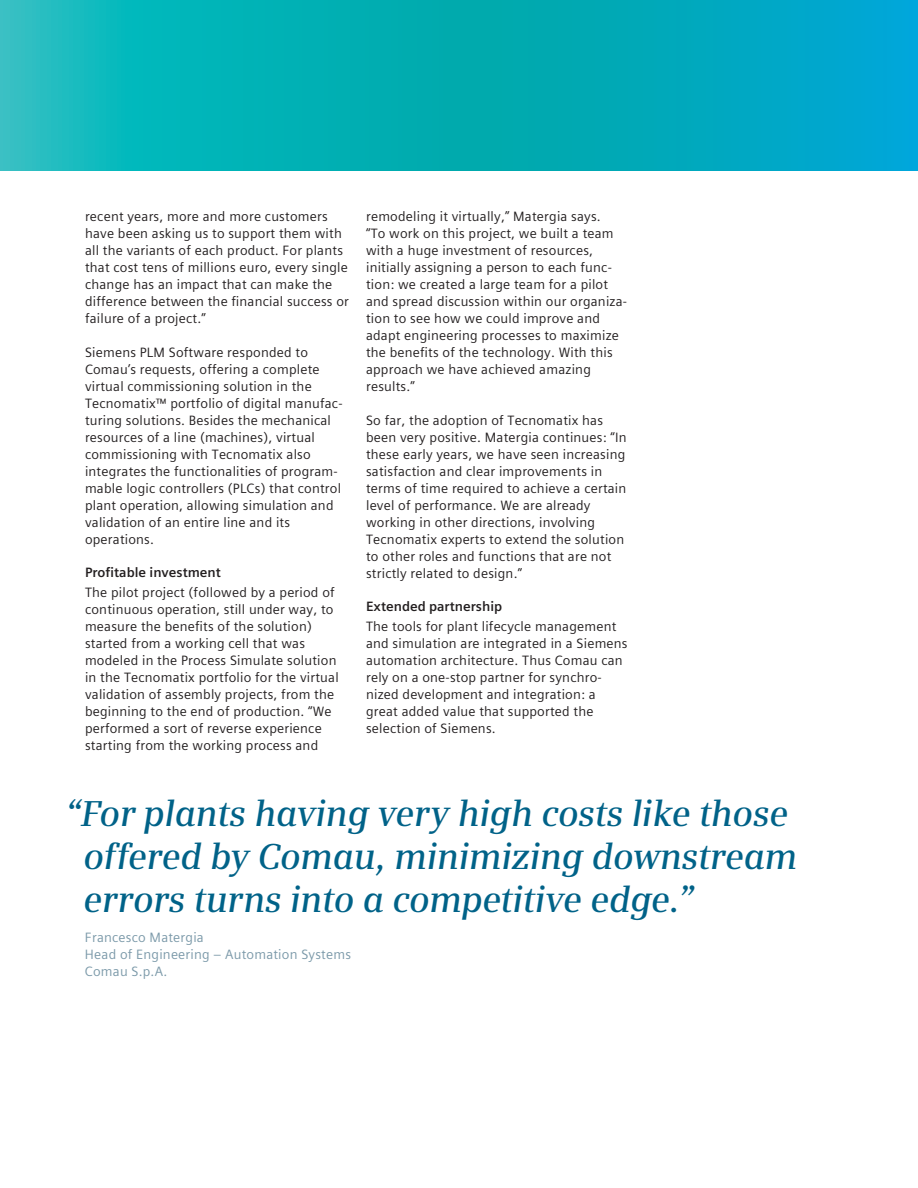
<style>
.page{position:relative;width:918px;height:1188px;background:#fff}
.page>*{position:absolute;margin:0;border:0;box-sizing:border-box;transform-origin:0 0}
.Large_quote_Serif{font:italic 600 36px/43.2px "Siemens Serif";letter-spacing:-.01em;color:#006288}
.Body_text{font:13.5px/17px "Siemens Sans Global";letter-spacing:.015em;color:#231f20}
.Large_quote_credit{font:13.5px/17px "Siemens Sans Global";letter-spacing:.015em;color:#7b99a9}
.Body_subhead{font:700 13.5px "Siemens Sans Global";color:#231f20}
</style>
<div class="page">
<svg style="left:0;top:0;width:918px;height:170px"></svg>
<p class="Body_text" style="left:85px;top:208px;width:265px">recent years, more and more customers have been asking us to support them with all the variants of each product. For plants that cost tens of millions euro, every single change has an impact that can make the difference between the financial success or failure of a project.”</p>
<p class="Body_text" style="left:85px;top:344px;width:259px">Siemens PLM Software responded to Comau’s requests, offering a complete virtual commissioning solution in the Tecnomatix™ portfolio of digital manufac&shy;turing solutions. Besides the mechanical resources of a line (machines), virtual commissioning with Tecnomatix also integrates the functionalities of program&shy;mable logic controllers (PLCs) that control plant operation, allowing simulation and validation of an entire line and its operations.</p>
<p class="Body_subhead" style="left:85px;top:562px;width:137px">Profitable investment</p>
<p class="Body_text" style="left:85px;top:584px;width:255px">The pilot project (followed by a period of continuous operation, still under way, to measure the benefits of the solution) started from a working cell that was modeled in the Process Simulate solution in the Tecnomatix portfolio for the virtual validation of assembly projects, from the beginning to the end of production. “We performed a sort of reverse experience starting from the working process and</p>
<p class="Body_text" style="left:366px;top:208px;width:263px">remodeling it virtually,” Matergia says.<br>“To work on this project, we built a team with a huge investment of resources, initially assigning a person to each func&shy;tion: we created a large team for a pilot and spread discussion within our organiza&shy;tion to see how we could improve and adapt engineering processes to maximize the benefits of the technology. With this approach we have achieved amazing results.”</p>
<p class="Body_text" style="left:366px;top:412px;width:262px">So far, the adoption of Tecnomatix has been very positive. Matergia continues: “In these early years, we have seen increasing satisfaction and clear improvements in terms of time required to achieve a certain level of performance. We are already working in other directions, involving Tecnomatix experts to extend the solution to other roles and functions that are not strictly related to design.”</p>
<p class="Body_subhead" style="left:366px;top:596px;width:138px">Extended partnership</p>
<p class="Body_text" style="left:366px;top:618px;width:263px">The tools for plant lifecycle management and simulation are integrated in a Siemens automation architecture. Thus Comau can rely on a one-stop partner for synchro&shy;nized development and integration: a great added value that supported the selection of Siemens.</p>
<p class="Large_quote_Serif" style="left:83px;top:791px;width:716px;text-indent:-18px">“For plants having very high costs like those offered by Comau, minimizing downstream errors turns into a competitive edge.”</p>
<p class="Large_quote_credit" style="left:85px;top:929px;width:268px">Francesco Matergia<br>Head of Engineering – Automation Systems<br>Comau S.p.A.</p>
</div>
